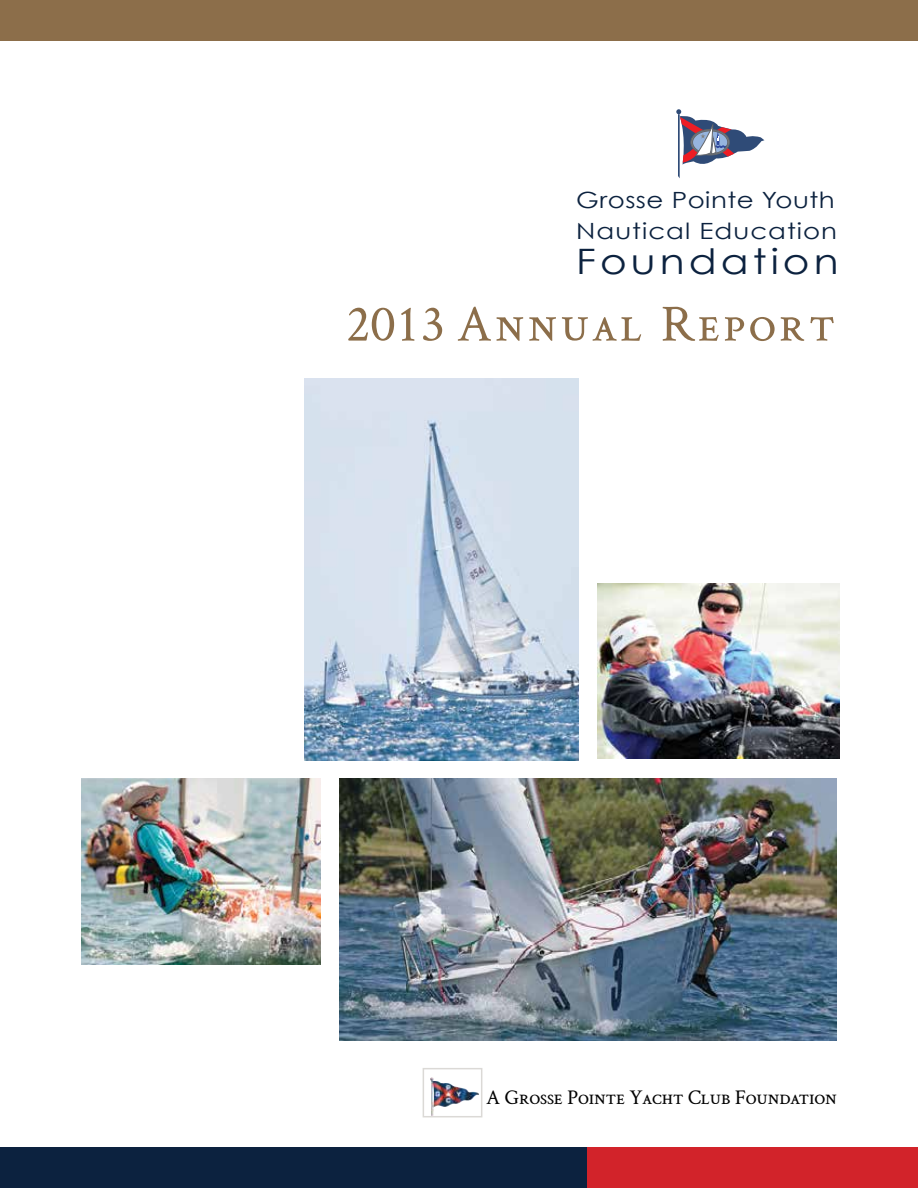
<style>
.page{position:relative;width:918px;height:1188px;background:#fff}
.page>*{position:absolute;margin:0;border:0;box-sizing:border-box;transform-origin:0 0}
.t1{font:52.5px "Crimson";letter-spacing:.06em;color:#8c6e4a}
.t2{font:35.1px "Century Gothic";letter-spacing:.1em;color:#0c223f;scale:1.16 1}
.t3{font:22.35px/30.8px "Century Gothic";letter-spacing:.04em;color:#0c223f;scale:1.16 1}
.t4{font:21px "Crimson";letter-spacing:-.01em;color:#000}
</style>
<div class="page">
<div style="left:0;top:1148px;width:588px;height:40px;background:#0c223f"></div>
<img style="left:597px;top:584px;width:243px;height:175px">
<img style="left:339px;top:778px;width:498px;height:263px">
<img style="left:81px;top:778px;width:240px;height:186px">
<svg style="left:676px;top:109px;width:88px;height:69px"></svg>
<img style="left:305px;top:379px;width:274px;height:381px">
<div style="left:0;top:0;width:918px;height:40px;background:#8c6e4a"></div>
<img style="left:430px;top:1077px;width:49px;height:37px">
<div style="left:423px;top:1068px;width:59px;height:49px;border:2px solid #dbd9d6"></div>
<div style="left:588px;top:1148px;width:330px;height:40px;background:#d2232a"></div>
<p class="t3" style="left:576px;top:184px;width:226px">Grosse Pointe Youth<br>Nautical Education</p>
<h2 class="t2" style="left:576px;top:240px;width:228px">Foundation</h2>
<h1 class="t1" style="left:346px;top:288px;width:491px">2013 Annual Report</h1>
<p class="t4" style="left:486px;top:1083px;width:352px">A Grosse Pointe Yacht Club Foundation</p>
</div>
